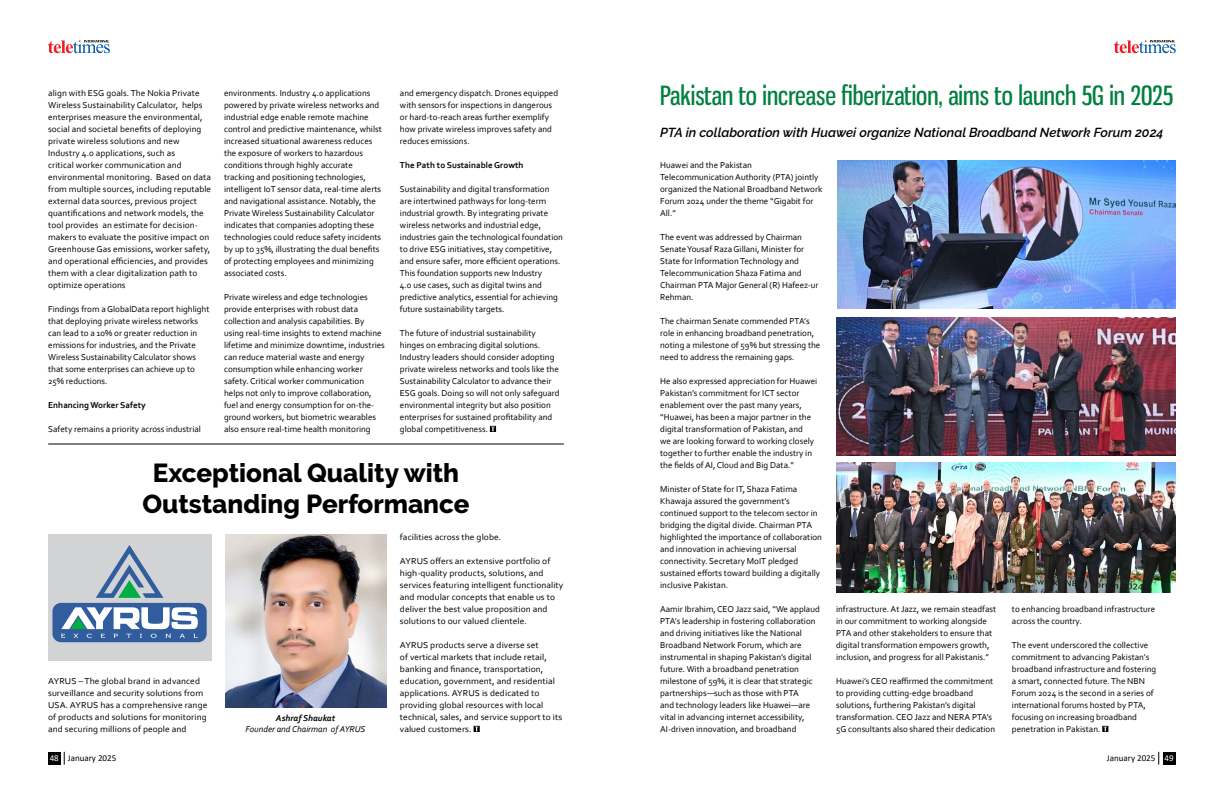
<style>
.page{position:relative;width:1224px;height:792px;background:#fff}
.page>*{position:absolute;margin:0;border:0;box-sizing:border-box;transform-origin:0 0}
.t1{font:26px "Gnuolane Rg";color:#007f3e}
.t2{font:800 26px/31.2px "Raleway";color:#000;text-align:center}
.t3{font:italic 600 13px "Raleway";color:#000}
.t4{font:9px/12px "Corbel";color:#000}
.t5{font:9px/12px "Corbel";color:#000;scale:1.05 1}
.t6{font:700 9px "Corbel";color:#000}
.t7{font:9px "Calibri";color:#000}
.t8{font:italic 9px "Corbel";color:#000}
.t9{font:italic 700 9px "Corbel";color:#000}
.s1{color:#fff}
</style>
<div class="page">
<svg style="left:490px;top:426px;width:6px;height:6px"></svg>
<hr style="left:48px;top:444px;width:516px;height:1px;background:#000">
<svg style="left:474px;top:726px;width:6px;height:6px"></svg>
<div style="left:48px;top:535px;width:164px;height:126px;background:#d1d3d4"></div>
<svg style="left:96px;top:545px;width:67px;height:53px"></svg>
<div style="left:52px;top:603px;width:155px;height:39px;background:#315d9e;border-radius:8px"></div>
<svg style="left:61px;top:607px;width:137px;height:31px"></svg>
<img style="left:225px;top:535px;width:162px;height:173px">
<svg style="left:1102px;top:726px;width:6px;height:6px"></svg>
<img style="left:836px;top:317px;width:340px;height:139px">
<img style="left:836px;top:463px;width:340px;height:130px">
<img style="left:837px;top:160px;width:339px;height:149px">
<svg style="left:1158px;top:752px;width:1px;height:13px"></svg>
<div style="left:1163px;top:752px;width:13px;height:13px;background:#000"></div>
<div style="left:48px;top:752px;width:13px;height:13px;background:#000"></div>
<svg style="left:64px;top:752px;width:1px;height:13px"></svg>
<svg style="left:1114px;top:40px;width:62px;height:13px"></svg>
<svg style="left:48px;top:40px;width:62px;height:13px"></svg>
<p class="t4" style="left:400px;top:87px;width:160px">and emergency dispatch. Drones equipped with sensors for inspections in dangerous or hard-to-reach areas further exemplify how private wireless improves safety and reduces emissions.</p>
<p class="t6" style="left:400px;top:159px;width:125px">The Path to Sustainable Growth</p>
<p class="t4" style="left:400px;top:183px;width:165px">Sustainability and digital transformation are intertwined pathways for long-term industrial growth. By integrating private wireless networks and industrial edge, industries gain the technological foundation to drive ESG initiatives, stay competitive, and ensure safer, more efficient operations.<br>This foundation supports new Industry<br>4.0 use cases, such as digital twins and predictive analytics, essential for achieving future sustainability targets.</p>
<p class="t4" style="left:400px;top:327px;width:161px">The future of industrial sustainability hinges on embracing digital solutions.<br>Industry leaders should consider adopting private wireless networks and tools like the Sustainability Calculator to advance their ESG goals. Doing so will not only safeguard environmental integrity but also position enterprises for sustained profitability and global competitiveness.</p>
<h1 class="t2" style="left:142px;top:457px;width:329px">Exceptional Quality with<br>Outstanding Performance</h1>
<p class="t4" style="left:48px;top:87px;width:165px">align with ESG goals. The Nokia Private Wireless Sustainability Calculator, helps enterprises measure the environmental, social and societal benefits of deploying private wireless solutions and new Industry 4.0 applications, such as<br>critical worker communication and environmental monitoring. Based on data from multiple sources, including reputable external data sources, previous project quantifications and network models, the tool provides an estimate for decision&shy;makers to evaluate the positive impact on Greenhouse Gas emissions, worker safety, and operational efficiencies, and provides them with a clear digitalization path to optimize operations</p>
<p class="t4" style="left:48px;top:303px;width:163px">Findings from a GlobalData report highlight that deploying private wireless networks can lead to a 10% or greater reduction in emissions for industries, and the Private Wireless Sustainability Calculator shows that some enterprises can achieve up to 25% reductions.</p>
<p class="t6" style="left:48px;top:399px;width:99px">Enhancing Worker Safety</p>
<p class="t4" style="left:48px;top:423px;width:154px">Safety remains a priority across industrial</p>
<p class="t4" style="left:224px;top:87px;width:159px">environments. Industry 4.0 applications powered by private wireless networks and industrial edge enable remote machine control and predictive maintenance, whilst increased situational awareness reduces the exposure of workers to hazardous conditions through highly accurate tracking and positioning technologies, intelligent IoT sensor data, real-time alerts and navigational assistance. Notably, the Private Wireless Sustainability Calculator indicates that companies adopting these technologies could reduce safety incidents by up to 35%, illustrating the dual benefits of protecting employees and minimizing associated costs.</p>
<p class="t4" style="left:224px;top:291px;width:162px">Private wireless and edge technologies provide enterprises with robust data collection and analysis capabilities. By using real-time insights to extend machine lifetime and minimize downtime, industries can reduce material waste and energy consumption while enhancing worker safety. Critical worker communication helps not only to improve collaboration, fuel and energy consumption for on-the&shy;ground workers, but biometric wearables also ensure real-time health monitoring</p>
<p class="t5" style="left:48px;top:675px;width:153px">AYRUS – The global brand in advanced surveillance and security solutions from USA. AYRUS has a comprehensive range of products and solutions for monitoring and securing millions of people and</p>
<p class="t9" style="left:276px;top:713px;width:61px">Ashraf Shaukat</p>
<p class="t8" style="left:246px;top:724px;width:122px">Founder and Chairman of AYRUS</p>
<p class="t5" style="left:400px;top:531px;width:98px">facilities across the globe.</p>
<p class="t5" style="left:400px;top:555px;width:157px">AYRUS offers an extensive portfolio of high-quality products, solutions, and services featuring intelligent functionality and modular concepts that enable us to deliver the best value proposition and solutions to our valued clientele.</p>
<p class="t5" style="left:400px;top:639px;width:156px">AYRUS products serve a diverse set<br>of vertical markets that include retail, banking and finance, transportation, education, government, and residential applications. AYRUS is dedicated to providing global resources with local technical, sales, and service support to its valued customers.</p>
<h1 class="t1" style="left:660px;top:80px;width:515px">Pakistan to increase fiberization, aims to launch 5G in 2025</h1>
<h2 class="t3" style="left:660px;top:125px;width:505px">PTA in collaboration with Huawei organize National Broadband Network Forum 2024</h2>
<p class="t4" style="left:660px;top:159px;width:164px">Huawei and the Pakistan<br>Telecommunication Authority (PTA) jointly organized the National Broadband Network<br>Forum 2024 under the theme “Gigabit for<br>All.”</p>
<p class="t4" style="left:660px;top:231px;width:160px">The event was addressed by Chairman Senate Yousaf Raza Gillani, Minister for State for Information Technology and Telecommunication Shaza Fatima and Chairman PTA Major General (R) Hafeez-ur Rehman.</p>
<p class="t4" style="left:660px;top:315px;width:162px">The chairman Senate commended PTA’s role in enhancing broadband penetration, noting a milestone of 59% but stressing the need to address the remaining gaps.</p>
<p class="t4" style="left:660px;top:375px;width:159px">He also expressed appreciation for Huawei Pakistan’s commitment for ICT sector enablement over the past many years, “Huawei, has been a major partner in the digital transformation of Pakistan, and<br>we are looking forward to working closely together to further enable the industry in the fields of AI, Cloud and Big Data.”</p>
<p class="t4" style="left:660px;top:483px;width:163px">Minister of State for IT, Shaza Fatima Khawaja assured the government’s continued support to the telecom sector in bridging the digital divide. Chairman PTA highlighted the importance of collaboration and innovation in achieving universal connectivity. Secretary MoIT pledged sustained efforts toward building a digitally inclusive Pakistan.</p>
<p class="t4" style="left:660px;top:603px;width:161px">Aamir Ibrahim, CEO Jazz said, “We applaud PTA’s leadership in fostering collaboration and driving initiatives like the National Broadband Network Forum, which are instrumental in shaping Pakistan’s digital future. With a broadband penetration milestone of 59%, it is clear that strategic partnerships—such as those with PTA<br>and technology leaders like Huawei—are vital in advancing internet accessibility, AI-driven innovation, and broadband</p>
<p class="t4" style="left:836px;top:603px;width:162px">infrastructure. At Jazz, we remain steadfast in our commitment to working alongside PTA and other stakeholders to ensure that digital transformation empowers growth, inclusion, and progress for all Pakistanis.”</p>
<p class="t4" style="left:1012px;top:603px;width:145px">to enhancing broadband infrastructure across the country.</p>
<p class="t4" style="left:1012px;top:639px;width:146px">The event underscored the collective commitment to advancing Pakistan’s broadband infrastructure and fostering a smart, connected future. The NBN Forum 2024 is the second in a series of international forums hosted by PTA, focusing on increasing broadband penetration in Pakistan.</p>
<p class="t4" style="left:836px;top:675px;width:161px">Huawei’s CEO reaffirmed the commitment to providing cutting-edge broadband solutions, furthering Pakistan’s digital transformation. CEO Jazz and NERA PTA’s 5G consultants also shared their dedication</p>
<p class="t7" style="left:50px;top:752px;width:68px"><span class="s1">48</span> January 2025</p>
<p class="t7" style="left:1107px;top:752px;width:68px">January 2025 <span class="s1">49</span></p>
</div>
